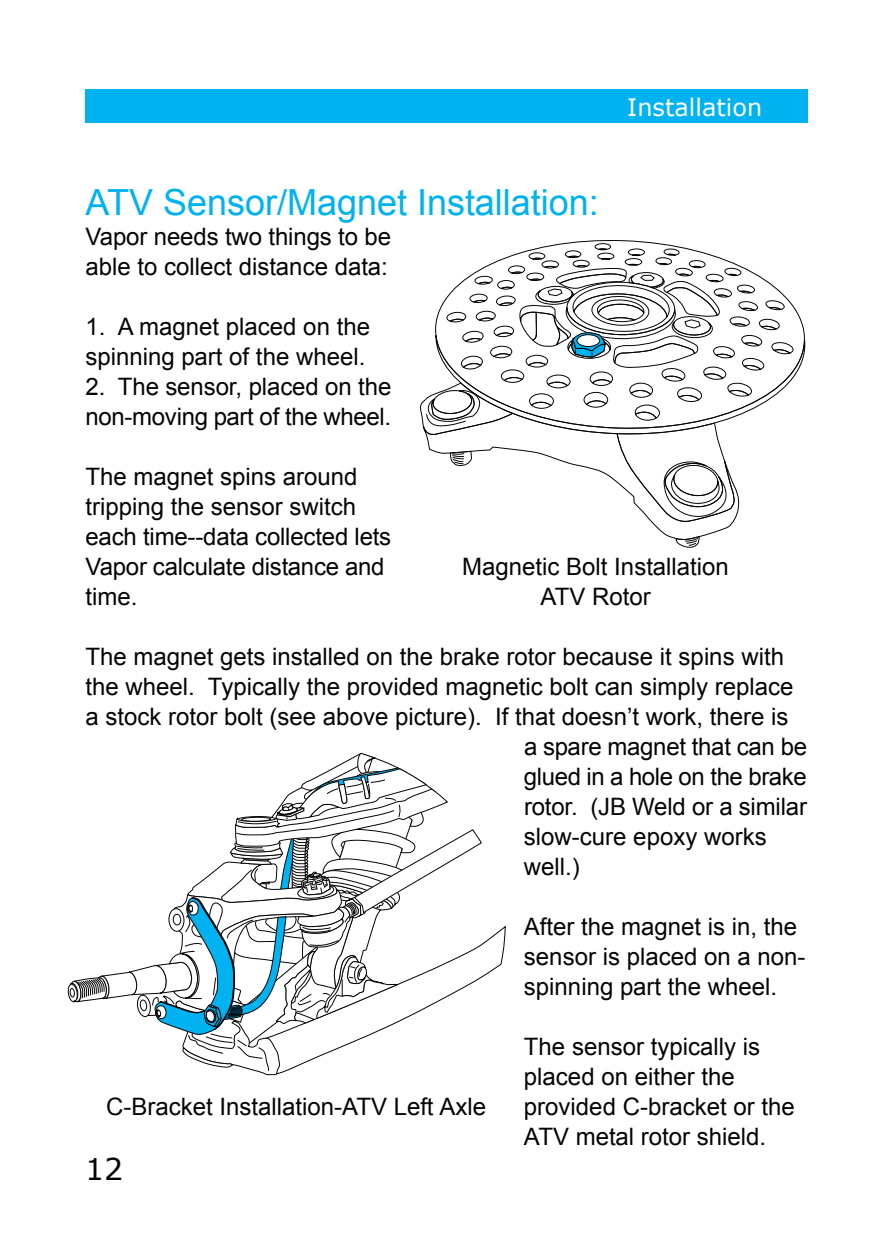
<style>
.page{position:relative;width:891px;height:1233px;background:#fff}
.page>*{position:absolute;margin:0;border:0;box-sizing:border-box;transform-origin:0 0}
.t1{font:36px "Arial";color:#00b2ef}
.t2{font:30px "Verdana";color:#040504}
.t3{font:24px/30px "Arial";color:#040504}
.t4{font:24px "Verdana";color:#fff}
</style>
<div class="page">
<div style="left:85px;top:90px;width:723px;height:33px;background:#00b2ef"></div>
<svg style="left:565px;top:240px;width:241px;height:138px"></svg>
<svg style="left:420px;top:243px;width:373px;height:305px"></svg>
<svg style="left:68px;top:753px;width:438px;height:322px"></svg>
<h1 class="t1" style="left:85px;top:179px;width:515px">ATV Sensor/Magnet Installation:</h1>
<p class="t3" style="left:85px;top:222px;width:307px">Vapor needs two things to be able to collect distance data:</p>
<p class="t4" style="left:627px;top:90px;width:137px">Installation</p>
<p class="t3" style="left:85px;top:312px;width:286px">1. A magnet placed on the spinning part of the wheel.</p>
<p class="t3" style="left:85px;top:372px;width:307px">2. The sensor, placed on the non-moving part of the wheel.</p>
<p class="t3" style="left:85px;top:462px;width:307px">The magnet spins around tripping the sensor switch each time--data collected lets<br>Vapor calculate distance and time.</p>
<p class="t3" style="left:462px;top:552px;width:268px;text-align:center">Magnetic Bolt Installation<br>ATV Rotor</p>
<p class="t3" style="left:86px;top:642px;width:700px">The magnet gets installed on the brake rotor because it spins with</p>
<p class="t3" style="left:86px;top:672px;width:710px">the wheel. Typically the provided magnetic bolt can simply replace</p>
<p class="t3" style="left:86px;top:702px;width:704px">a stock rotor bolt (see above picture). If that doesn’t work, there is</p>
<p class="t3" style="left:524px;top:732px;width:285px">a spare magnet that can be</p>
<p class="t3" style="left:524px;top:762px;width:284px">glued in a hole on the brake</p>
<p class="t3" style="left:524px;top:792px;width:285px">rotor. (JB Weld or a similar</p>
<p class="t3" style="left:524px;top:822px;width:244px">slow-cure epoxy works</p>
<p class="t3" style="left:524px;top:852px;width:57px">well.)</p>
<p class="t3" style="left:524px;top:912px;width:283px">After the magnet is in, the sensor is placed on a non&shy;spinning part the wheel.</p>
<p class="t3" style="left:524px;top:1032px;width:272px">The sensor typically is placed on either the provided C-bracket or the<br>ATV metal rotor shield.</p>
<p class="t3" style="left:106px;top:1092px;width:381px">C-Bracket Installation-ATV Left Axle</p>
<p class="t2" style="left:85px;top:1148px;width:40px">12</p>
</div>
